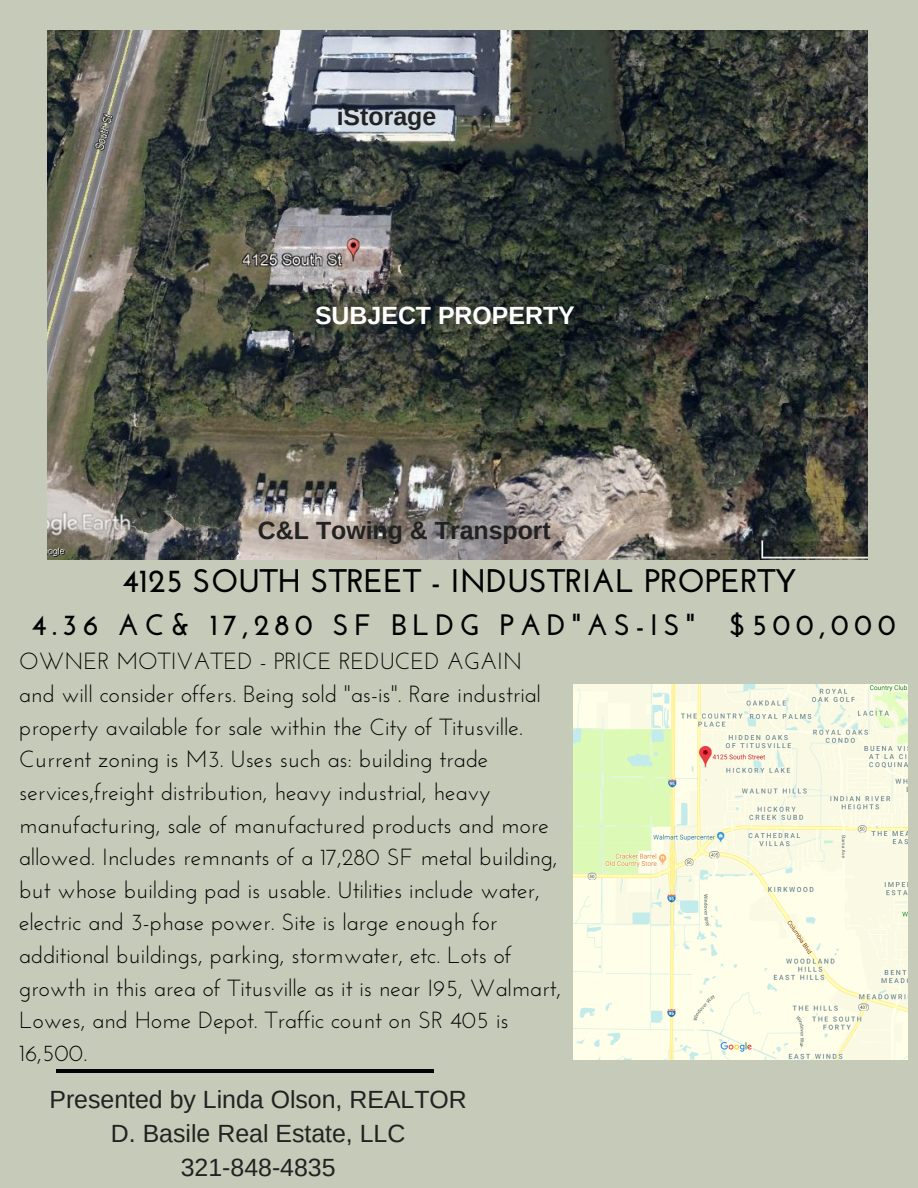
<style>
.page{position:relative;width:918px;height:1188px;background:#c6cab9}
.page>*{position:absolute;margin:0;border:0;box-sizing:border-box;transform-origin:0 0}
.t1{font:700 32.7px "Josefin Sans";color:#000}
.t2{font:700 29.55px "Josefin Sans";letter-spacing:.18em;color:#000}
.t3{font:24.9px/33.8px "Arimo";color:#222;text-align:center}
.t4{font:700 24.9px "Arimo";color:#222}
.t5{font:700 24.9px "Arimo";color:#fff}
.t6{font:23.4px/32.7px "Josefin Sans";color:#000}
</style>
<div class="page">
<img style="left:47px;top:30px;width:820px;height:529px">
<img style="left:574px;top:684px;width:334px;height:376px">
<hr style="left:56px;top:1069px;width:378px;height:3px;background:#000">
<p class="t4" style="left:337px;top:102px;width:101px">iStorage</p>
<p class="t5" style="left:315px;top:301px;width:261px">SUBJECT PROPERTY</p>
<p class="t4" style="left:258px;top:516px;width:294px">C&amp;L Towing &amp; Transport</p>
<h1 class="t1" style="left:122px;top:567px;width:676px">4125 SOUTH STREET - INDUSTRIAL PROPERTY</h1>
<p class="t2" style="left:31px;top:612px;width:866px">4.36 AC&amp; 17,280 SF BLDG PAD"AS-IS" $500,000</p>
<p class="t6" style="left:19px;top:647px;width:544px">OWNER MOTIVATED - PRICE REDUCED AGAIN and will consider offers. Being sold "as-is". Rare industrial property available for sale within the City of Titusville.<br>Current zoning is M3. Uses such as: building trade services,freight distribution, heavy industrial, heavy manufacturing, sale of manufactured products and more allowed. Includes remnants of a 17,280 SF metal building, but whose building pad is usable. Utilities include water, electric and 3-phase power. Site is large enough for additional buildings, parking, stormwater, etc. Lots of growth in this area of Titusville as it is near I95, Walmart, Lowes, and Home Depot. Traffic count on SR 405 is 16,500.</p>
<p class="t3" style="left:49px;top:1083px;width:419px">Presented by Linda Olson, REALTOR<br>D. Basile Real Estate, LLC<br>321-848-4835</p>
</div>
